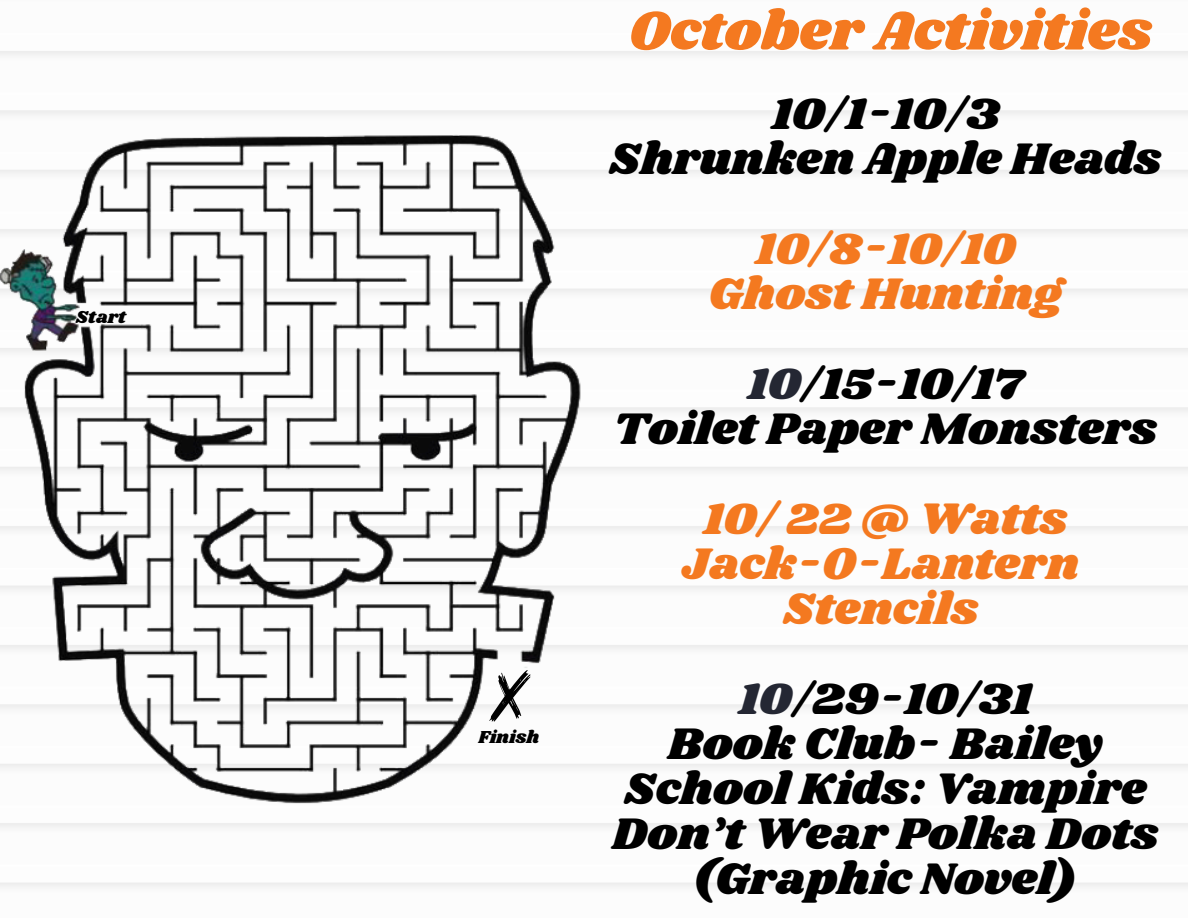
<style>
.page{position:relative;width:1188px;height:918px;background:#fff}
.page>*{position:absolute;margin:0;border:0;box-sizing:border-box;transform-origin:0 0}
.t1{font:56.1px "Shrikhand";color:#f47920}
.t2{font:45.75px/45px "Shrikhand";color:#000;text-align:center}
.t3{font:45.75px/45px "Shrikhand";color:#f47920;text-align:center}
.t4{font:18px "Shrikhand";color:#000}
.s1{color:#242733}
</style>
<div class="page">
<img style="left:0;top:110px;width:614px;height:723px">
<svg style="left:489px;top:670px;width:42px;height:52px"></svg>
<p class="t4" style="left:76px;top:305px;width:52px">Start</p>
<p class="t4" style="left:478px;top:725px;width:62px">Finish</p>
<h2 class="t1" style="left:629px;top:-8px;width:525px">October Activities</h2>
<h2 class="t2" style="left:609px;top:93px;width:554px">10/1-10/3<br>Shrunken Apple Heads</h2>
<h2 class="t3" style="left:708px;top:228px;width:356px">10/8-10/10<br>Ghost Hunting</h2>
<h2 class="t2" style="left:614px;top:363px;width:545px"><span class="s1">10</span>/15-10/17<br>Toilet Paper Monsters</h2>
<h2 class="t3" style="left:682px;top:498px;width:398px">10/ 22 @ Watts<br>Jack-O-Lantern<br>Stencils</h2>
<p class="t2" style="left:612px;top:678px;width:548px"><span class="s1">10</span>/29-10/31<br>Book Club- Bailey<br>School Kids: Vampire<br>Don’t Wear Polka Dots (Graphic Novel)</p>
</div>
